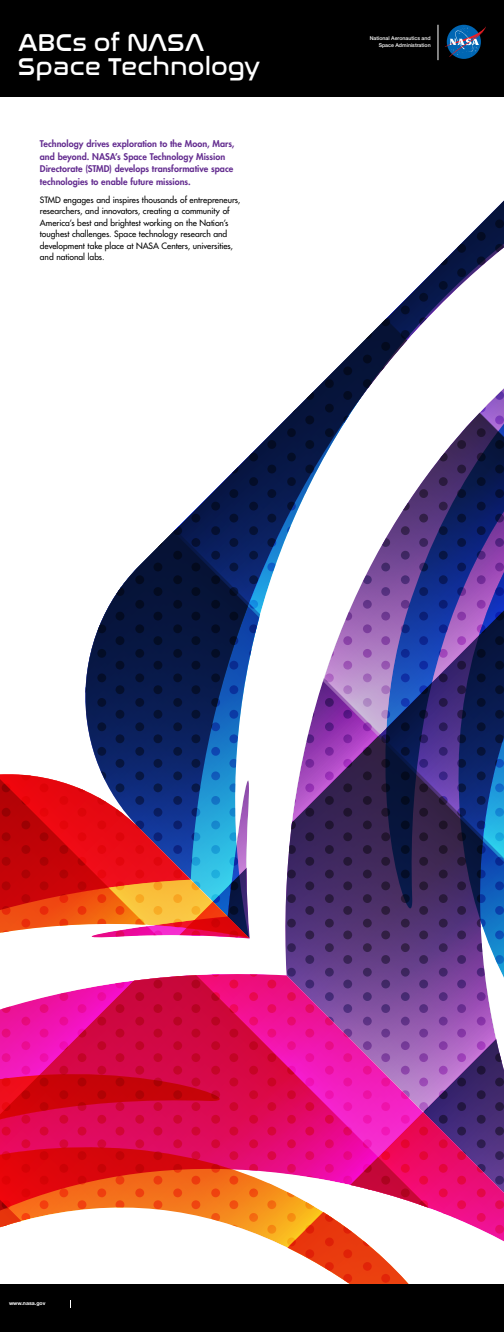
<style>
.page{position:relative;width:504px;height:1332px;background:#fff}
.page>*{position:absolute;margin:0;border:0;box-sizing:border-box;transform-origin:0 0}
.Title-at-top{font:25px/23.8px "Nasalization Rg";color:#fff}
.t1{font:800 9px/12.5px "Futura Std";letter-spacing:.005em;color:#642d90}
.t2{font:500 8.5px/11.5px "Futura Std";color:#000}
.t3{font:500 5.25px/6.5px "Helvetica Neue LT Std";color:#fff;text-align:right}
.t4{font:700 5.25px "Helvetica Neue LT Std";color:#fff}
</style>
<div class="page">
<img style="left:0;top:200px;width:504px;height:1084px">
<div style="left:0;top:0;width:504px;height:97px;background:#000"></div>
<hr style="left:438px;top:25px;width:1px;height:35px;background:#fff">
<svg style="left:447px;top:25px;width:34px;height:34px"></svg>
<svg style="left:445px;top:26px;width:41px;height:31px"></svg>
<div style="left:0;top:1284px;width:504px;height:48px;background:#000"></div>
<p class="Title-at-top" style="left:18px;top:27px;width:244px">ΑBCs of NASA<br>Space Technology</p>
<p class="t3" style="left:370px;top:35px;width:62px">National Aeronautics and<br>Space Administration</p>
<p class="t1" style="left:40px;top:138px;width:196px">Technology drives exploration to the Moon, Mars, and beyond. NASA’s Space Technology Mission Directorate (STMD) develops transformative space technologies to enable future missions.</p>
<p class="t2" style="left:40px;top:194px;width:202px">STMD engages and inspires thousands of entrepreneurs, researchers, and innovators, creating a community of America’s best and brightest working on the Nation’s toughest challenges. Space technology research and development take place at NASA Centers, universities, and national labs.</p>
<p class="t4" style="left:9px;top:1300px;width:38px">www.nasa.gov</p>
</div>
